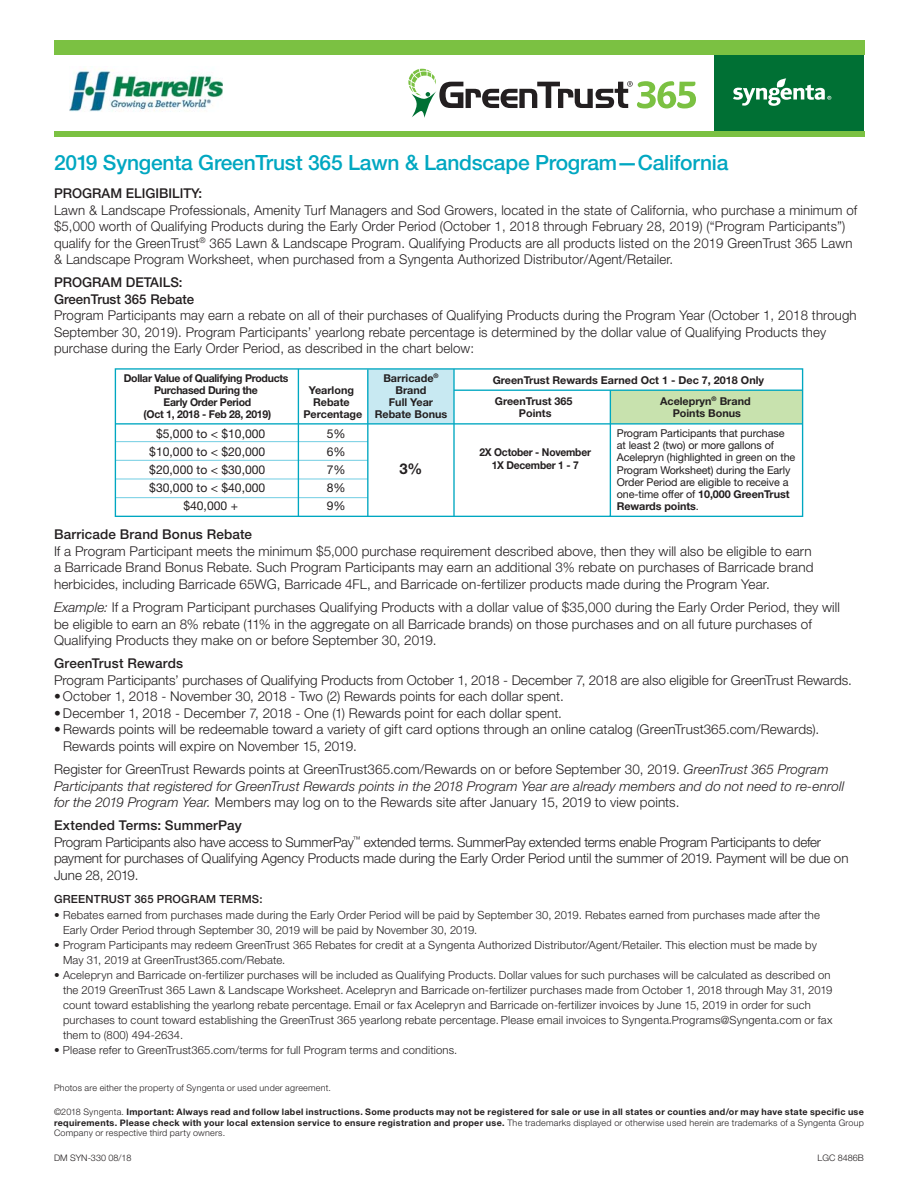
<style>
.page{position:relative;width:918px;height:1188px;background:#fff}
.page>*{position:absolute;margin:0;border:0;box-sizing:border-box;transform-origin:0 0}
.t1{font:500 21px "Helvetica Neue LT Std";letter-spacing:-.01em;color:#00a7c1}
.t2{font:700 14.85px "Helvetica Neue LT Std";color:#231f20}
.t3{font:300 13.5px/16.5px "Helvetica Neue LT Std";letter-spacing:.01em;color:#231f20}
.t4{font:italic 300 13.5px/16.5px "Helvetica Neue LT Std";letter-spacing:.01em;color:#231f20}
.t5{font:300 13.5px/16.5px "Helvetica Neue LT Std";letter-spacing:-.01em;color:#231f20}
.t6{font:500 13.5px/16.5px "Helvetica Neue LT Std";color:#231f20}
.t7{font:12.15px/18.3px "Helvetica Neue LT Std";color:#231f20;text-align:justify}
.t8{font:300 11.25px/15px "Helvetica Neue LT Std";letter-spacing:.015em;color:#231f20}
.t9{font:500 11.25px "Helvetica Neue LT Std";letter-spacing:.02em;color:#231f20}
.t10{font:10.8px/12.1px "Helvetica Neue LT Std";letter-spacing:-.01em;color:#231f20}
.t11{font:700 10.8px/12.1px "Helvetica Neue LT Std";color:#231f20;text-align:center}
.t12{font:700 10.8px/12.1px "Helvetica Neue LT Std";letter-spacing:-.025em;color:#231f20;text-align:center}
.t13{font:700 10.8px/13.5px "Helvetica Neue LT Std";letter-spacing:-.02em;color:#231f20;text-align:center;scale:.95 1}
.t14{font:700 9px/10.5px "Helvetica Neue LT Std";letter-spacing:.03em;color:#231f20;text-align:justify}
.t15{font:300 9px "Helvetica Neue LT Std";letter-spacing:.02em;color:#231f20}
.t16{font:300 9px "Helvetica Neue LT Std";color:#231f20}
.s1{font-weight:700}
.s2{font-style:italic}
.s3{font-style:normal}
.s4{font-weight:500}
.s5{font-weight:300}
</style>
<div class="page">
<div style="left:714px;top:52px;width:150px;height:82px;background:#007034"></div>
<svg style="left:733px;top:78px;width:98px;height:28px"></svg>
<div style="left:54px;top:40px;width:810px;height:15px;background:#7bc142"></div>
<div style="left:54px;top:132px;width:810px;height:5px;background:#7bc142"></div>
<svg style="left:408px;top:69px;width:288px;height:49px"></svg>
<svg style="left:114px;top:368px;width:690px;height:149px"></svg>
<img style="left:69px;top:69px;width:153px;height:43px">
<h1 class="t1" style="left:54px;top:155px;width:676px">2019 Syngenta GreenTrust 365 Lawn &amp; Landscape Program—California</h1>
<p class="t6" style="left:54px;top:186px;width:150px">PROGRAM ELIGIBILITY:</p>
<p class="t3" style="left:54px;top:203px;width:805px">Lawn &amp; Landscape Professionals, Amenity Turf Managers and Sod Growers, located in the state of California, who purchase a minimum of $5,000 worth of Qualifying Products during the Early Order Period (October 1, 2018 through February 28, 2019) (“Program Participants”) qualify for the GreenTrust<sup>®</sup> 365 Lawn &amp; Landscape Program. Qualifying Products are all products listed on the 2019 GreenTrust 365 Lawn &amp; Landscape Program Worksheet, when purchased from a Syngenta Authorized Distributor/Agent/Retailer.</p>
<p class="t6" style="left:54px;top:275px;width:142px">PROGRAM DETAILS:<br>GreenTrust 365 Rebate</p>
<p class="t3" style="left:54px;top:308px;width:804px">Program Participants may earn a rebate on all of their purchases of Qualifying Products during the Program Year (October 1, 2018 through<br>September 30, 2019). Program Participants’ yearlong rebate percentage is determined by the dollar value of Qualifying Products they purchase during the Early Order Period, as described in the chart below:</p>
<p class="t12" style="left:124px;top:373px;width:166px">Dollar Value of Qualifying Products<br>Purchased During the<br>Early Order Period<br>(Oct 1, 2018 - Feb 28, 2019)</p>
<p class="t11" style="left:375px;top:373px;width:74px">Barricade<sup>®<br></sup>Brand<br>Full Year<br>Rebate Bonus</p>
<p class="t11" style="left:303px;top:385px;width:61px">Yearlong<br>Rebate<br>Percentage</p>
<p class="t7" style="left:149px;top:425px;width:118px;text-align:center">$5,000 to &lt; $10,000 $10,000 to &lt; $20,000 $20,000 to &lt; $30,000 $30,000 to &lt; $40,000 $40,000 +</p>
<p class="t7" style="left:327px;top:425px;width:20px">5% 6% 7% 8% 9%</p>
<p class="t2" style="left:400px;top:463px;width:24px">3%</p>
<p class="t11" style="left:493px;top:375px;width:273px">GreenTrust Rewards Earned Oct 1 - Dec 7, 2018 Only</p>
<p class="t11" style="left:495px;top:395px;width:79px;line-height:12.9px">GreenTrust 365<br>Points</p>
<p class="t13" style="left:479px;top:446px;width:119px">2X October - November<br>1X December 1 - 7</p>
<p class="t11" style="left:660px;top:395px;width:92px;line-height:12.9px">Acelepryn<sup>®</sup> Brand<br>Points Bonus</p>
<p class="t10" style="left:617px;top:428px;width:180px">Program Participants that purchase at least 2 (two) or more gallons of Acelepryn (highlighted in green on the Program Worksheet) during the Early Order Period are eligible to receive a one-time offer of <span class="s1">10,000 GreenTrust Rewards points</span>.</p>
<p class="t6" style="left:54px;top:527px;width:200px">Barricade Brand Bonus Rebate</p>
<p class="t3" style="left:54px;top:544px;width:761px">If a Program Participant meets the minimum $5,000 purchase requirement described above, then they will also be eligible to earn a Barricade Brand Bonus Rebate. Such Program Participants may earn an additional 3% rebate on purchases of Barricade brand herbicides, including Barricade 65WG, Barricade 4FL, and Barricade on-fertilizer products made during the Program Year.</p>
<p class="t3" style="left:54px;top:600px;width:787px"><span class="s2">Example:</span> If a Program Participant purchases Qualifying Products with a dollar value of $35,000 during the Early Order Period, they will be eligible to earn an 8% rebate (11% in the aggregate on all Barricade brands) on those purchases and on all future purchases of<br>Qualifying Products they make on or before September 30, 2019.</p>
<p class="t6" style="left:54px;top:656px;width:131px">GreenTrust Rewards</p>
<p class="t3" style="left:54px;top:673px;width:799px">Program Participants’ purchases of Qualifying Products from October 1, 2018 - December 7, 2018 are also eligible for GreenTrust Rewards.</p>
<p class="t3" style="left:54px;top:689px;width:511px">• October 1, 2018 - November 30, 2018 - Two (2) Rewards points for each dollar spent.</p>
<p class="t3" style="left:54px;top:706px;width:509px">• December 1, 2018 - December 7, 2018 - One (1) Rewards point for each dollar spent.</p>
<p class="t3" style="left:63px;top:722px;width:758px;text-indent:-9px">• Rewards points will be redeemable toward a variety of gift card options through an online catalog (GreenTrust365.com/Rewards).<br>Rewards points will expire on November 15, 2019.</p>
<p class="t4" style="left:54px;top:762px;width:792px"><span class="s3">Register for GreenTrust Rewards points at GreenTrust365.com/Rewards on or before September 30, 2019.</span> GreenTrust 365 Program<br>Participants that registered for GreenTrust Rewards points in the 2018 Program Year are already members and do not need to re-enroll for the 2019 Program Year. <span class="s3">Members may log on to the Rewards site after January 15, 2019 to view points.</span></p>
<p class="t5" style="left:54px;top:818px;width:796px"><span class="s4">Extended Terms: SummerPay<br></span>Program Participants also have access to SummerPay<sup>™</sup> extended terms. SummerPay extended terms enable Program Participants to defer payment for purchases of Qualifying Agency Products made during the Early Order Period until the summer of 2019. Payment will be due on June 28, 2019.</p>
<p class="t9" style="left:54px;top:895px;width:210px">GREENTRUST 365 PROGRAM TERMS:</p>
<p class="t8" style="left:63px;top:909px;width:758px;text-indent:-9px">• Rebates earned from purchases made during the Early Order Period will be paid by September 30, 2019. Rebates earned from purchases made after the<br>Early Order Period through September 30, 2019 will be paid by November 30, 2019.</p>
<p class="t8" style="left:63px;top:939px;width:755px;text-indent:-9px">• Program Participants may redeem GreenTrust 365 Rebates for credit at a Syngenta Authorized Distributor/Agent/Retailer. This election must be made by<br>May 31, 2019 at GreenTrust365.com/Rebate.</p>
<p class="t8" style="left:63px;top:969px;width:771px;text-indent:-9px">• Acelepryn and Barricade on-fertilizer purchases will be included as Qualifying Products. Dollar values for such purchases will be calculated as described on the 2019 GreenTrust 365 Lawn &amp; Landscape Worksheet. Acelepryn and Barricade on-fertilizer purchases made from October 1, 2018 through May 31, 2019 count toward establishing the yearlong rebate percentage. Email or fax Acelepryn and Barricade on-fertilizer invoices by June 15, 2019 in order for such purchases to count toward establishing the GreenTrust 365 yearlong rebate percentage. Please email invoices to Syngenta.Programs@Syngenta.com or fax them to (800) 494-2634.</p>
<p class="t8" style="left:54px;top:1044px;width:405px">• Please refer to GreenTrust365.com/terms for full Program terms and conditions.</p>
<p class="t15" style="left:54px;top:1085px;width:279px">Photos are either the property of Syngenta or used under agreement.</p>
<p class="t14" style="left:54px;top:1108px;width:812px"><span class="s5">©2018 Syngenta.</span> Important: Always read and follow label instructions. Some products may not be registered for sale or use in all states or counties and/or may have state specific use requirements. Please check with your local extension service to ensure registration and proper use. <span class="s5">The trademarks displayed or otherwise used herein are trademarks of a Syngenta Group Company or respective third party owners.</span></p>
<p class="t16" style="left:54px;top:1155px;width:79px">DM SYN-330 08/18</p>
<p class="t16" style="left:818px;top:1155px;width:48px">LGC 8486B</p>
</div>
